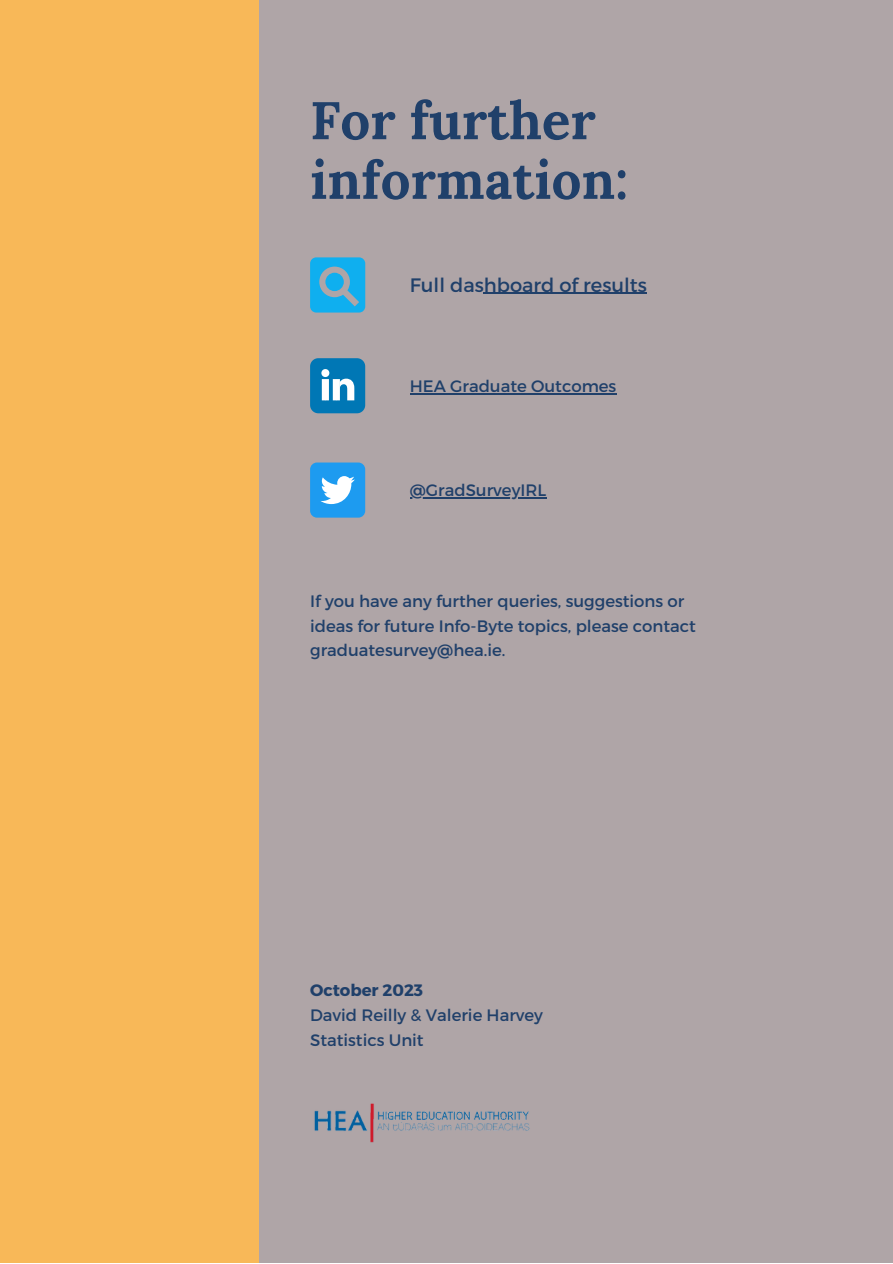
<style>
.page{position:relative;width:893px;height:1264px;background:#fff}
.page>*{position:absolute;margin:0;border:0;box-sizing:border-box;transform-origin:0 0}
.t1{font:700 52.95px/59.6px "Lora";color:#20406a}
.t2{font:19.35px "Montserrat";color:#20406a}
.t3{font:16.5px/24.8px "Montserrat";color:#20406a}
.t4{font:700 16.5px "Montserrat";color:#20406a}
</style>
<div class="page">
<div style="left:0;top:0;width:892px;height:1262px;background:#afa5a7"></div>
<div style="left:0;top:0;width:259px;height:1262px;background:#f8b858"></div>
<svg style="left:310px;top:257px;width:55px;height:55px"></svg>
<svg style="left:310px;top:358px;width:55px;height:55px;background:#308fc1"></svg>
<div style="left:310px;top:462px;width:55px;height:55px;background:#1d9bf0;border-radius:7px"></div>
<svg style="left:320px;top:476px;width:35px;height:28px"></svg>
<img style="left:314px;top:1103px;width:216px;height:40px">
<hr style="left:410px;top:393px;width:206px;height:1px;background:#20406a">
<hr style="left:410px;top:497px;width:136px;height:1px;background:#20406a">
<hr style="left:484px;top:293px;width:163px;height:1px;background:#20406a">
<p class="t1" style="left:310px;top:90px;width:319px">For further information:</p>
<p class="t2" style="left:410px;top:272px;width:238px">Full dashboard of results</p>
<p class="t3" style="left:410px;top:373px;width:208px">HEA Graduate Outcomes</p>
<p class="t3" style="left:410px;top:477px;width:138px">@GradSurveyIRL</p>
<p class="t3" style="left:310px;top:588px;width:387px">If you have any further queries, suggestions or ideas for future Info-Byte topics, please contact graduatesurvey@hea.ie.</p>
<p class="t4" style="left:310px;top:979px;width:115px">October 2023</p>
<p class="t3" style="left:310px;top:1001px;width:234px">David Reilly &amp; Valerie Harvey</p>
<p class="t3" style="left:310px;top:1026px;width:115px">Statistics Unit</p>
</div>
